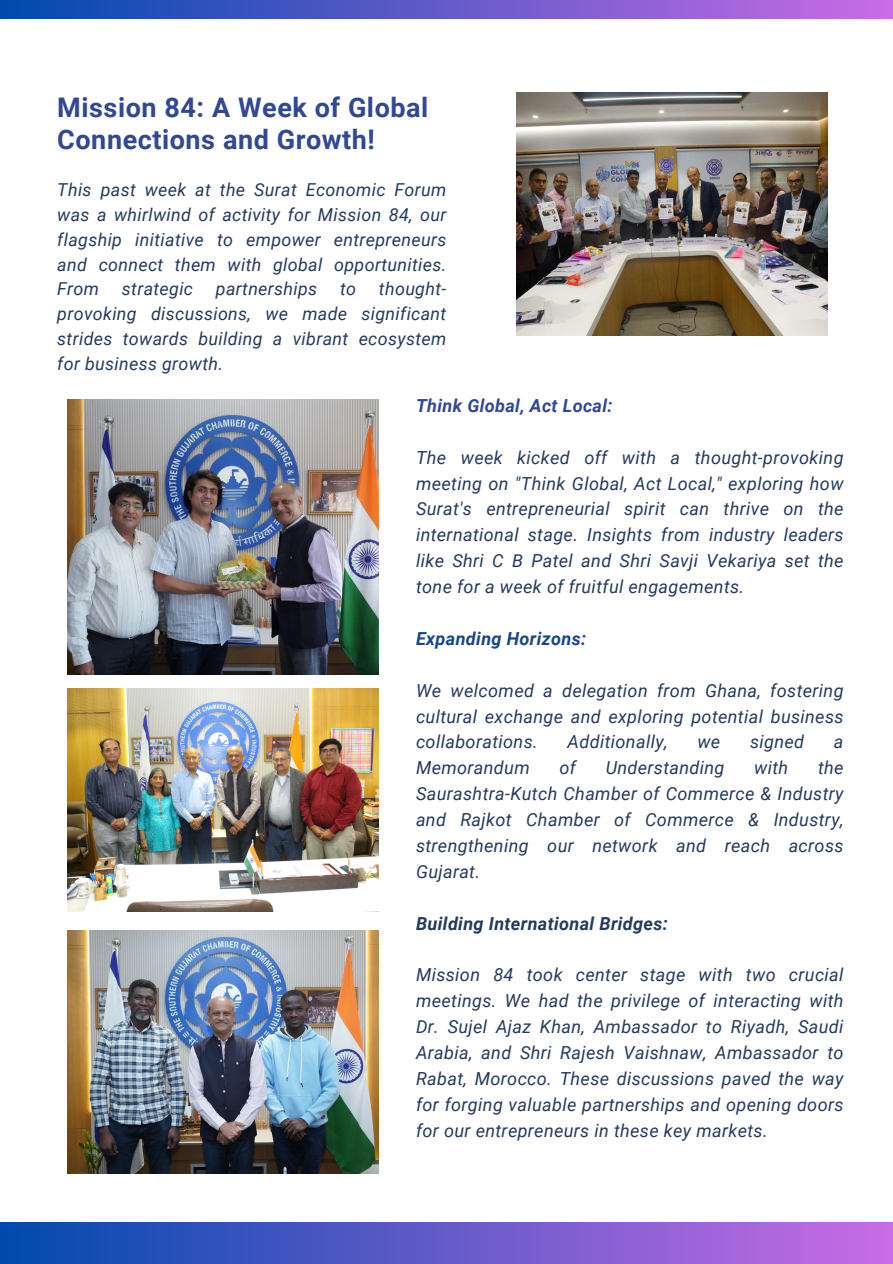
<style>
.page{position:relative;width:893px;height:1264px;background:#fff}
.page>*{position:absolute;margin:0;border:0;box-sizing:border-box;transform-origin:0 0}
.t1{font:700 27px/32.7px "Roboto";letter-spacing:.02em;color:#314895}
.t2{font:italic 18px/25.8px "Roboto";letter-spacing:.02em;color:#253b5c;text-align:justify}
.t3{font:italic 700 18px "Roboto";letter-spacing:.02em;color:#253b5c}
.t4{font:italic 700 18px "Roboto";letter-spacing:.02em;color:#314895}
.t5{font:italic 700 18px "Roboto";letter-spacing:.02em;color:#1a4789}
.t6{font:italic 17.85px/24.8px "Roboto";letter-spacing:.02em;color:#253b5c;text-align:justify}
</style>
<div class="page">
<div style="left:0;top:1221px;width:892px;height:42px;background:linear-gradient(to right,#004aad,#c96ce5)"></div>
<div style="left:0;top:0;width:892px;height:19px;background:linear-gradient(to right,#004aad,#c96ce5)"></div>
<img style="left:516px;top:92px;width:311px;height:243px">
<img style="left:67px;top:399px;width:311px;height:275px">
<img style="left:67px;top:930px;width:311px;height:243px">
<img style="left:67px;top:688px;width:311px;height:224px">
<p class="t1" style="left:57px;top:91px;width:372px">Mission 84: A Week of Global<br>Connections and Growth!</p>
<p class="t6" style="left:57px;top:178px;width:390px">This past week at the Surat Economic Forum was a whirlwind of activity for Mission 84, our flagship initiative to empower entrepreneurs and connect them with global opportunities.<br>From</p>
<p class="t6" style="left:57px;top:277px;width:390px;text-indent:321px">thought&shy;provoking discussions, we made significant strides towards building a vibrant ecosystem for business growth.</p>
<p class="t6" style="left:122px;top:277px;width:73px">strategic</p>
<p class="t6" style="left:216px;top:277px;width:103px">partnerships</p>
<p class="t6" style="left:340px;top:277px;width:18px">to</p>
<p class="t4" style="left:416px;top:395px;width:198px">Think Global, Act Local:</p>
<h2 class="t2" style="left:416px;top:444px;width:429px">The week kicked off with a thought-provoking meeting on "Think Global, Act Local," exploring how Surat's entrepreneurial spirit can thrive on the international stage. Insights from industry leaders like Shri C B Patel and Shri Savji Vekariya set the tone for a week of fruitful engagements.</h2>
<p class="t5" style="left:416px;top:628px;width:172px">Expanding Horizons:</p>
<h2 class="t2" style="left:416px;top:677px;width:429px">We welcomed a delegation from Ghana, fostering cultural exchange and exploring potential business collaborations.</h2>
<h2 class="t2" style="left:567px;top:729px;width:101px">Additionally,</h2>
<h2 class="t2" style="left:697px;top:729px;width:24px">we</h2>
<h2 class="t2" style="left:750px;top:729px;width:56px">signed</h2>
<h2 class="t2" style="left:833px;top:729px;width:11px">a</h2>
<h2 class="t2" style="left:416px;top:755px;width:115px">Memorandum</h2>
<h2 class="t2" style="left:559px;top:755px;width:18px">of</h2>
<h2 class="t2" style="left:605px;top:755px;width:120px">Understanding</h2>
<h2 class="t2" style="left:754px;top:755px;width:36px">with</h2>
<h2 class="t2" style="left:416px;top:755px;width:429px;text-indent:402px">the Saurashtra-Kutch Chamber of Commerce &amp; Industry and Rajkot Chamber of Commerce &amp; Industry, strengthening our network and reach across Gujarat.</h2>
<p class="t3" style="left:416px;top:913px;width:253px">Building International Bridges:</p>
<h2 class="t2" style="left:416px;top:962px;width:429px">Mission 84 took center stage with two crucial meetings. We had the privilege of interacting with Dr. Sujel Ajaz Khan, Ambassador to Riyadh, Saudi Arabia, and Shri Rajesh Vaishnaw, Ambassador to Rabat, Morocco. These discussions paved the way for forging valuable partnerships and opening doors for our entrepreneurs in these key markets.</h2>
</div>
